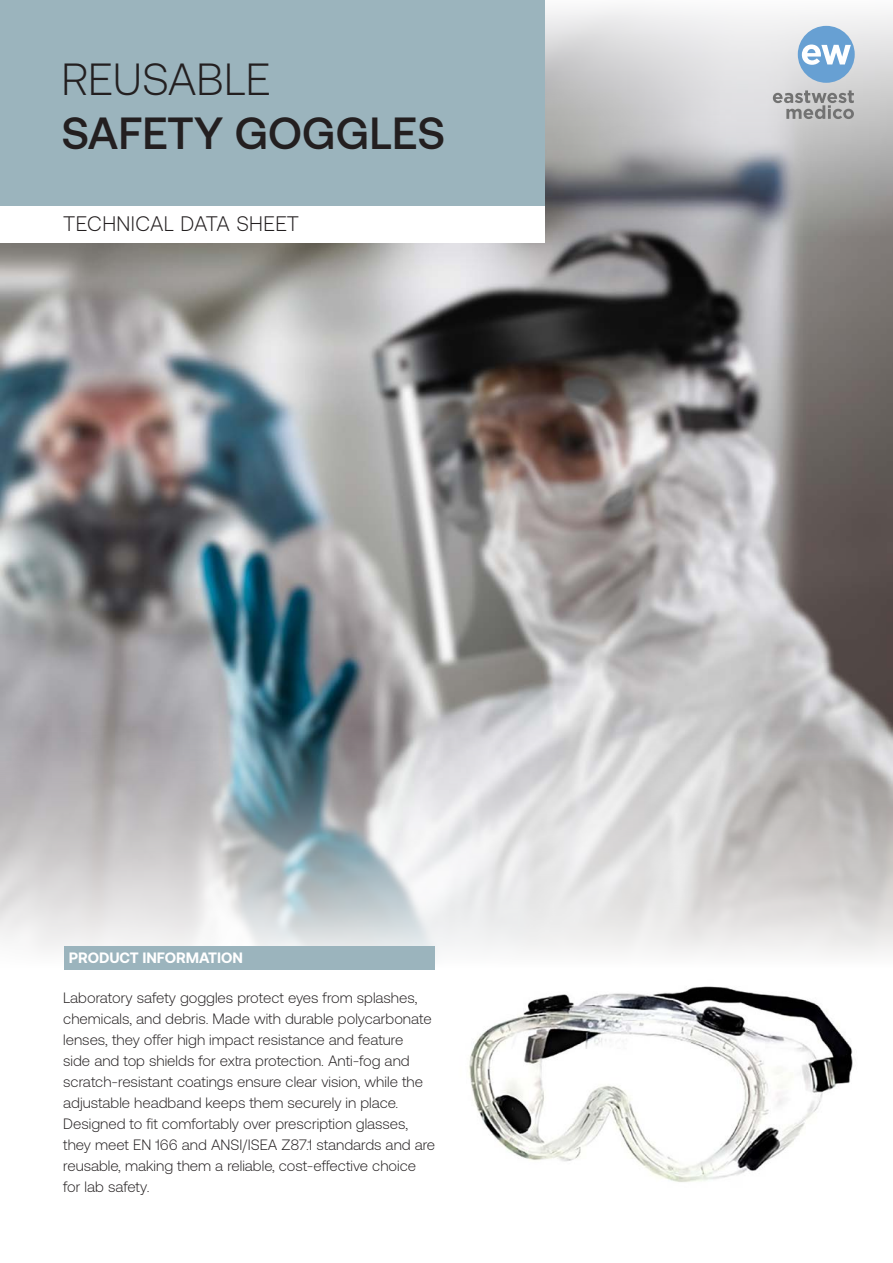
<style>
.page{position:relative;width:893px;height:1263px;background:#fff}
.page>*{position:absolute;margin:0;border:0;box-sizing:border-box;transform-origin:0 0}
.t1{font:500 45px "Aeonik";color:#231f20}
.t2{font:300 45px "Aeonik";color:#231f20}
.t3{font:300 21px "Aeonik";letter-spacing:.02em;color:#231f20}
.Brød{font:300 15px/21px "Aeonik";color:#231f20}
.Skema_overskrift{font:700 15px "Aeonik";color:#fff}
</style>
<div class="page">
<img style="left:0;top:236px;width:893px;height:491px">
<svg style="left:0;top:0;width:893px;height:236px;background:#bbbcbe"></svg>
<svg style="left:0;top:727px;width:893px;height:243px;background:#cdced0"></svg>
<div style="left:0;top:0;width:544px;height:205px;background:#9bb4bd"></div>
<div style="left:0;top:206px;width:544px;height:37px;background:#fff"></div>
<img style="left:469px;top:986px;width:384px;height:196px">
<div style="left:64px;top:946px;width:371px;height:23px;background:#9bb4bd"></div>
<div style="left:798px;top:26px;width:57px;height:57px;background:#67a0d3;border-radius:50%"></div>
<svg style="left:802px;top:45px;width:49px;height:20px"></svg>
<svg style="left:773px;top:90px;width:81px;height:29px;background:#aeaeae"></svg>
<p class="t2" style="left:61px;top:55px;width:211px">REUSABLE</p>
<p class="t1" style="left:61px;top:108px;width:385px">SAFETY GOGGLES</p>
<p class="t3" style="left:63px;top:212px;width:237px">TECHNICAL DATA SHEET</p>
<p class="Skema_overskrift" style="left:69px;top:949px;width:175px">PRODUCT INFORMATION</p>
<p class="Brød" style="left:63px;top:987px;width:373px">Laboratory safety goggles protect eyes from splashes, chemicals, and debris. Made with durable polycarbonate lenses, they offer high impact resistance and feature<br>side and top shields for extra protection. Anti-fog and scratch-resistant coatings ensure clear vision, while the adjustable headband keeps them securely in place.<br>Designed to fit comfortably over prescription glasses, they meet EN 166 and ANSI/ISEA Z87.1 standards and are reusable, making them a reliable, cost-effective choice for lab safety.</p>
</div>
